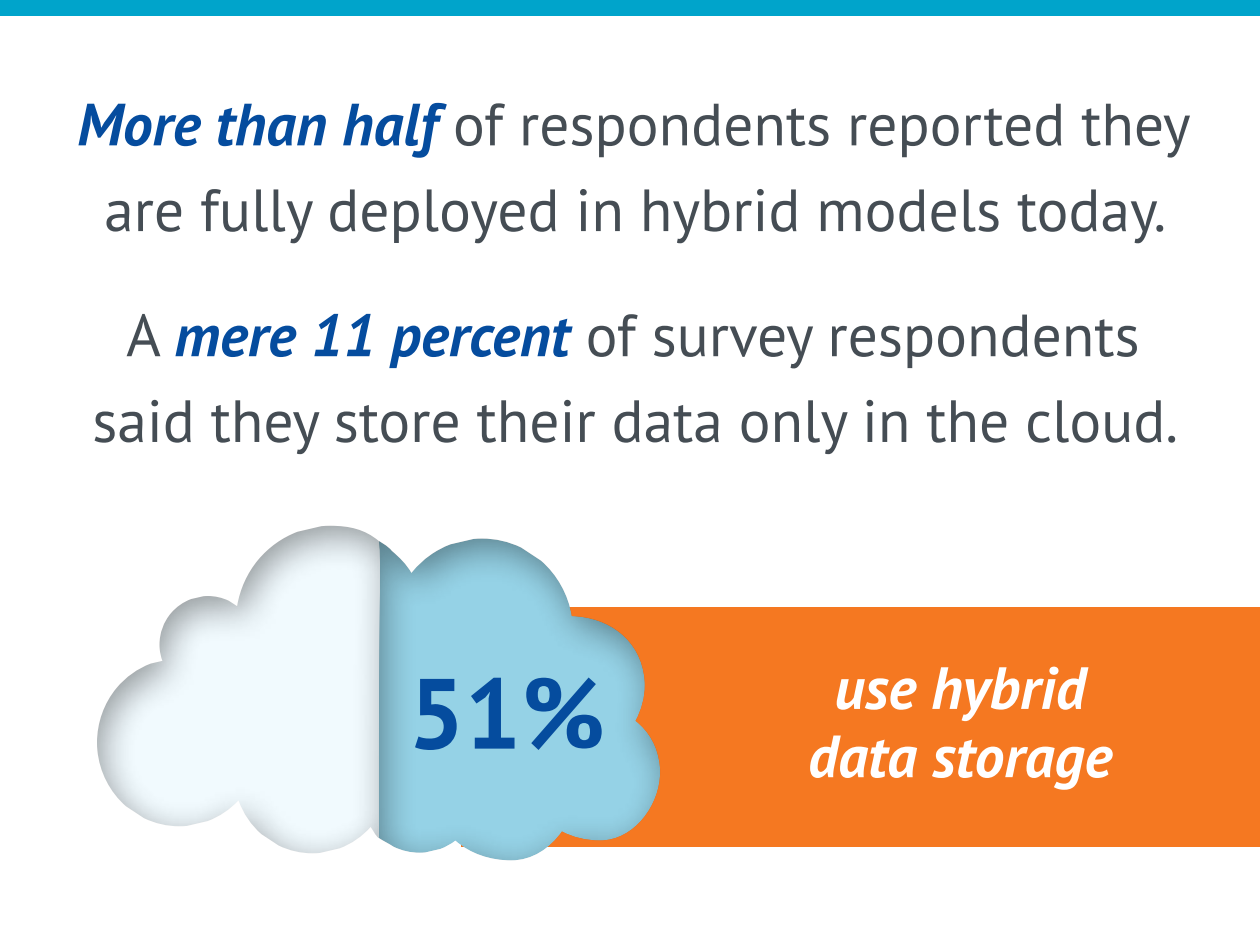
<style>
.page{position:relative;width:1260px;height:945px;background:#fff}
.page>*{position:absolute;margin:0;border:0;box-sizing:border-box;transform-origin:0 0}
.t1{font:700 99.58px "PT Sans";color:#054c9e}
.t2{font:59.5px/85.8px "PT Sans";color:#454d54;text-align:center}
.t3{font:italic 700 59.5px/68.2px "PT Sans";color:#fff;text-align:center}
.s1{font-weight:700;font-style:italic;color:#054c9e}
</style>
<div class="page">
<div style="left:0;top:0;width:1260px;height:16px;background:#00a4cb"></div>
<div style="left:461px;top:608px;width:799px;height:239px;background:#f57821"></div>
<div style="left:376px;top:538px;width:286px;height:326px;background:#000;opacity:.39"></div>
<div style="left:95px;top:524px;width:287px;height:331px;background:#000;opacity:.39"></div>
<p class="t2" style="left:77px;top:80px;width:1115px"><span class="s1">More than half</span> of respondents reported they are fully deployed in hybrid models today.</p>
<p class="t2" style="left:92px;top:291px;width:1087px">A <span class="s1">mere 11 percent</span> of survey respondents said they store their data only in the cloud.</p>
<h1 class="t1" style="left:408px;top:648px;width:198px">51%</h1>
<p class="t3" style="left:808px;top:653px;width:306px">use hybrid data storage</p>
</div>
